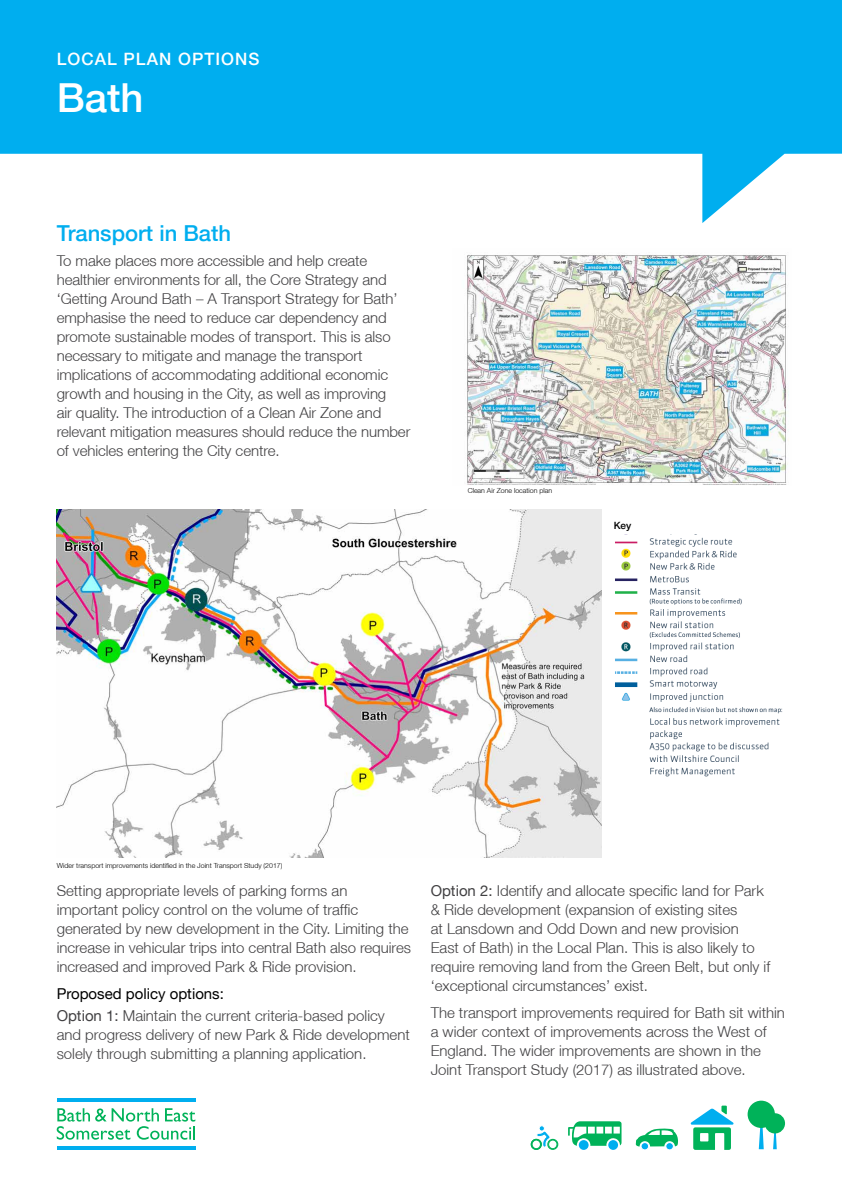
<style>
.page{position:relative;width:842px;height:1192px;background:#fff}
.page>*{position:absolute;margin:0;border:0;box-sizing:border-box;transform-origin:0 0}
.t1{font:500 40px "Helvetica Neue LT";color:#fff}
.t2{font:500 22px "Helvetica Neue LT";color:#00aeef}
.t3{font:500 17px "Helvetica Neue LT";letter-spacing:.06em;color:#fff}
.t4{font:300 15px/19px "Helvetica Neue LT";color:#414042}
.t5{font:500 10px "Helvetica Neue LT";color:#000}
.t6{font:9.85px/11.4px "Arial";color:#394a58}
.t7{font:700 9.85px "Arial";color:#394a58}
.t8{font:8.9px "Arial";letter-spacing:.005em;color:#394a58}
.t9{font:300 7px "Helvetica Neue LT";color:#000}
.s1{font-weight:700}
.s2{font-weight:400;color:#000}
.s3{font-weight:400}
</style>
<div class="page">
<svg style="left:0;top:0;width:842px;height:223px;fill:#00aeef"></svg>
<svg style="left:773px;top:1133px;width:4px;height:16px"></svg>
<div style="left:765px;top:1113px;width:20px;height:20px;background:#00b259;border-radius:50%"></div>
<svg style="left:759px;top:1128px;width:5px;height:21px"></svg>
<div style="left:747px;top:1101px;width:28px;height:27px;background:#00b259;border-radius:50%"></div>
<svg style="left:690px;top:1106px;width:43px;height:44px"></svg>
<div style="left:641px;top:1143px;width:8px;height:7px;background:#00aeef;border-radius:50%"></div>
<div style="left:641px;top:1142px;width:8px;height:8px;border:1px solid #fff;border-radius:50%"></div>
<div style="left:666px;top:1143px;width:7px;height:7px;background:#00aeef;border-radius:50%"></div>
<div style="left:665px;top:1142px;width:9px;height:8px;border:1px solid #fff;border-radius:50%"></div>
<svg style="left:568px;top:1121px;width:53px;height:25px"></svg>
<div style="left:608px;top:1140px;width:10px;height:10px;background:#00aeef;border-radius:50%"></div>
<div style="left:579px;top:1140px;width:10px;height:10px;background:#00aeef;border-radius:50%"></div>
<svg style="left:531px;top:1126px;width:27px;height:24px"></svg>
<div style="left:548px;top:1140px;width:9px;height:9px;border:1px solid #00b259;border-radius:50%"></div>
<div style="left:532px;top:1140px;width:9px;height:9px;border:1px solid #00b259;border-radius:50%"></div>
<svg style="left:636px;top:1129px;width:42px;height:18px"></svg>
<hr style="left:57px;top:1147px;width:138px;height:3px;background:#00aeef">
<hr style="left:57px;top:1098px;width:138px;height:3px;background:#00aeef">
<svg style="left:57px;top:1108px;width:138px;height:32px"></svg>
<img style="left:467px;top:255px;width:322px;height:231px">
<img style="left:57px;top:509px;width:544px;height:348px">
<img style="left:615px;top:537px;width:127px;height:152px">
<svg style="left:621px;top:692px;width:162px;height:85px"></svg>
<p class="t3" style="left:57px;top:49px;width:204px">LOCAL PLAN OPTIONS</p>
<h1 class="t1" style="left:57px;top:73px;width:88px">Bath</h1>
<h2 class="t2" style="left:57px;top:220px;width:176px">Transport in Bath</h2>
<p class="t4" style="left:57px;top:251px;width:355px">To make places more accessible and help create healthier environments for all, the Core Strategy and ‘Getting Around Bath – A Transport Strategy for Bath’ emphasise the need to reduce car dependency and promote sustainable modes of transport. This is also necessary to mitigate and manage the transport implications of accommodating additional economic growth and housing in the City, as well as improving<br>air quality. The introduction of a Clean Air Zone and relevant mitigation measures should reduce the number of vehicles entering the City centre.</p>
<p class="t6" style="left:104px;top:325px;width:174px">West of England Joint Transport Study<br>Final Report</p>
<p class="t6" style="left:104px;top:346px;width:174px">West of England Joint Transport Study<br>Final Report</p>
<p class="t7" style="left:104px;top:381px;width:49px">Figure 4-3</p>
<p class="t7" style="left:172px;top:381px;width:163px">West of England Transport Vision</p>
<p class="t9" style="left:468px;top:486px;width:86px">Clean Air Zone location plan</p>
<p class="t5" style="left:614px;top:519px;width:19px">Key</p>
<p class="t9" style="left:57px;top:861px;width:227px">Wider transport improvements identified in the Joint Transport Study (2017)</p>
<p class="t8" style="left:104px;top:861px;width:191px"><span class="s1">Atkins</span> West of England Joint Transport Study</p>
<p class="t4" style="left:57px;top:881px;width:356px">Setting appropriate levels of parking forms an important policy control on the volume of traffic generated by new development in the City. Limiting the increase in vehicular trips into central Bath also requires increased and improved Park &amp; Ride provision.</p>
<p class="t4" style="left:57px;top:983px;width:330px;line-height:21.9px"><span class="s2">Proposed policy options:<br></span><span class="s3">Option 1:</span> Maintain the current criteria-based policy</p>
<p class="t4" style="left:57px;top:1025px;width:355px">and progress delivery of new Park &amp; Ride development solely through submitting a planning application.</p>
<p class="t4" style="left:431px;top:881px;width:341px"><span class="s3">Option 2:</span> Identify and allocate specific land for Park &amp; Ride development (expansion of existing sites<br>at Lansdown and Odd Down and new provision East of Bath) in the Local Plan. This is also likely to require removing land from the Green Belt, but only if ‘exceptional circumstances’ exist.</p>
<p class="t4" style="left:431px;top:1003px;width:356px">The transport improvements required for Bath sit within a wider context of improvements across the West of England. The wider improvements are shown in the Joint Transport Study (2017) as illustrated above.</p>
</div>
